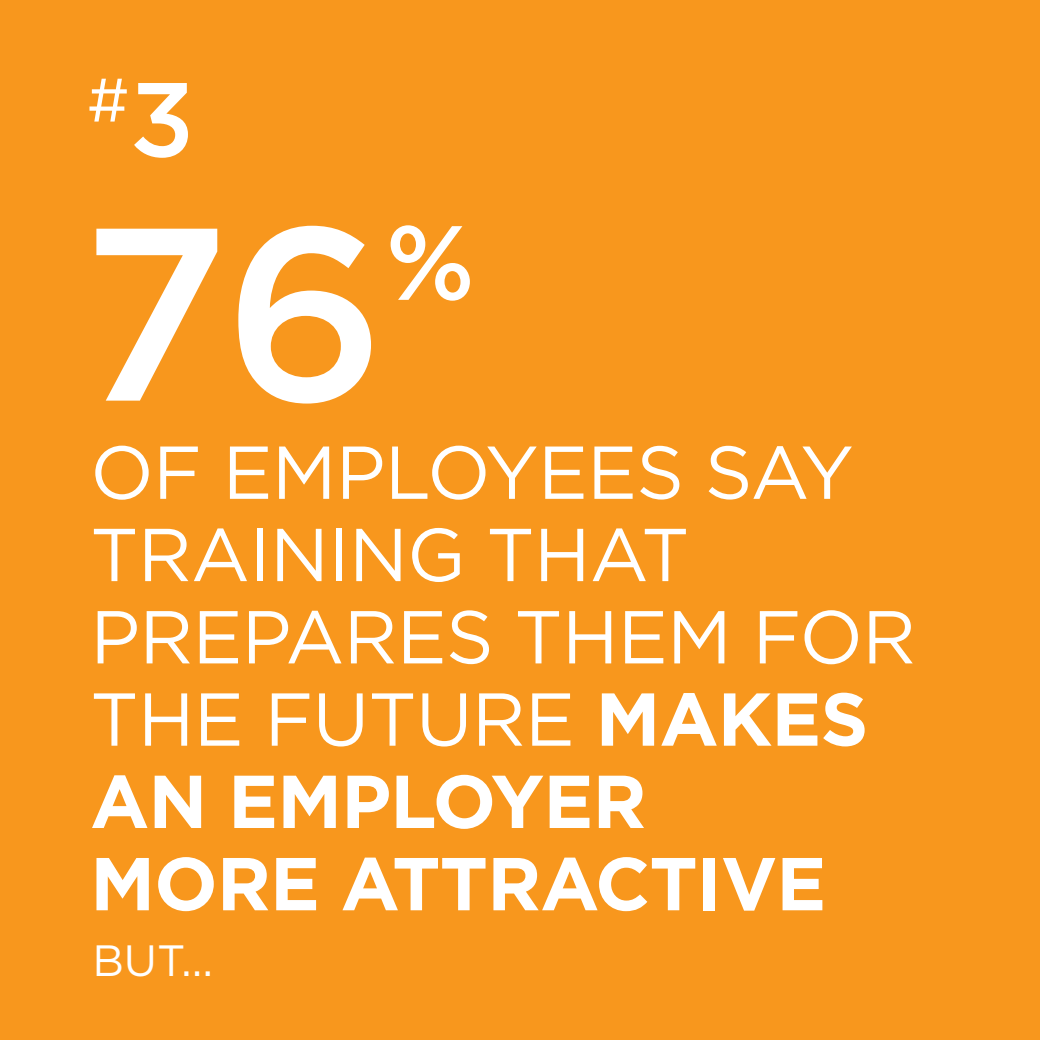
<style>
.page{position:relative;width:1040px;height:1040px;background:#f8971d}
.page>*{position:absolute;margin:0;border:0;box-sizing:border-box;transform-origin:0 0}
.t1{font:500 245.53px "Gotham";color:#fff}
.t2{font:500 105.17px "Gotham";color:#fff}
.t3{font:74.73px/82.2px "Gotham";letter-spacing:-.01em;color:#fff}
.t4{font:61.25px "Gotham";color:#fff}
.t5{font:43.75px "Gotham";color:#fff}
.s1{font-weight:500;font-size:105px}
.s2{font-weight:700}
</style>
<div class="page">
<p class="t4" style="left:87px;top:61px;width:109px">#<span class="s1">3</span></p>
<h1 class="t1" style="left:80px;top:153px;width:307px">76</h1>
<h2 class="t2" style="left:385px;top:194px;width:91px">%</h2>
<p class="t3" style="left:90px;top:429px;width:827px">OF EMPLOYEES SAY<br>TRAINING THAT<br>PREPARES THEM FOR<br>THE FUTURE <span class="s2">MAKES<br>AN EMPLOYER<br>MORE ATTRACTIVE</span></p>
<p class="t5" style="left:92px;top:932px;width:122px">BUT...</p>
</div>
